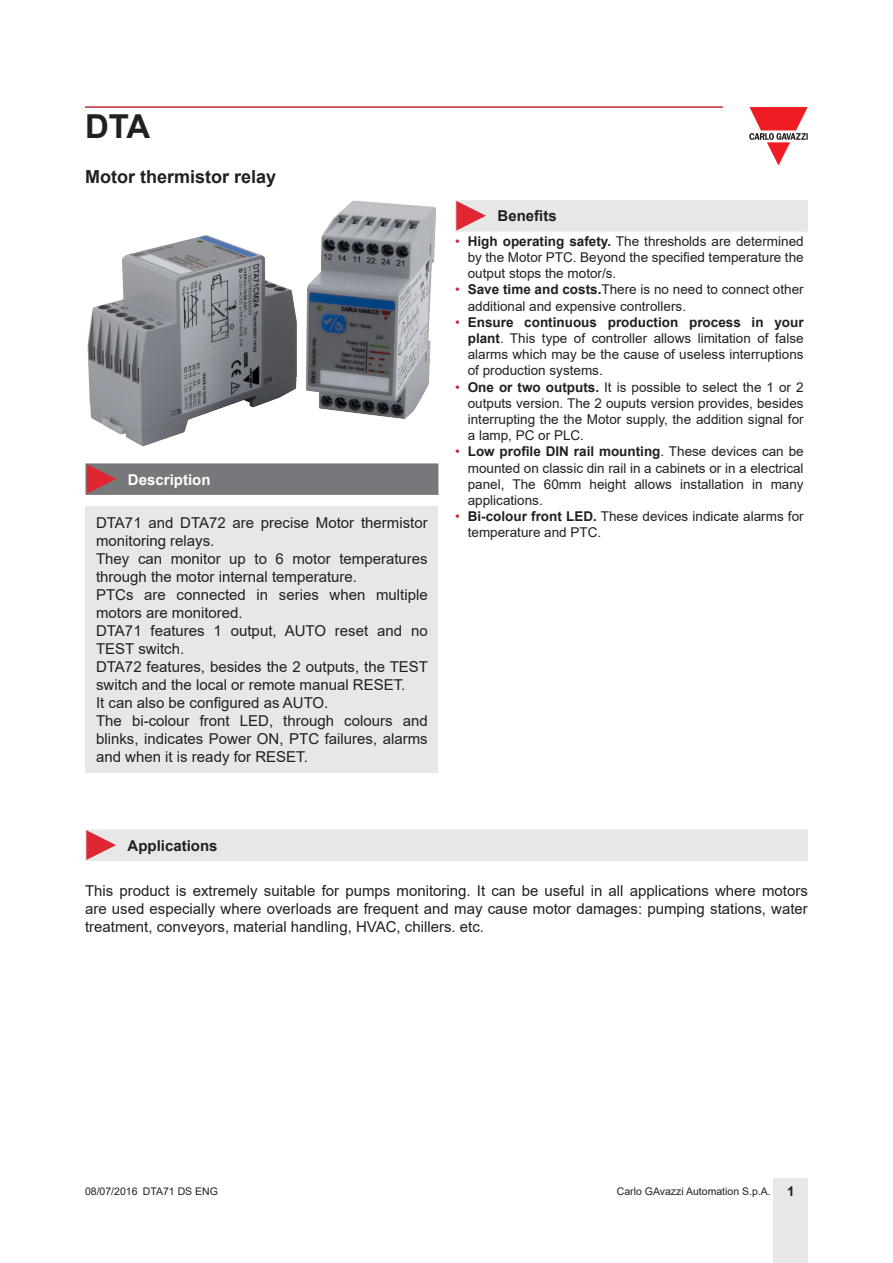
<style>
.page{position:relative;width:893px;height:1263px;background:#fff}
.page>*{position:absolute;margin:0;border:0;box-sizing:border-box;transform-origin:0 0}
.t1{font:700 33px "Arial";color:#231f20}
.t2{font:700 18px "Arial";color:#231f20}
.t3{font:15px/18px "Arial";color:#231f20}
.t4{font:700 15px "Arial";color:#231f20}
.t5{font:700 15px "Arial";color:#fff}
.t6{font:13.5px/16.2px "Arial";color:#231f20;text-align:justify}
.t7{font:10.5px "Arial";color:#231f20}
.s1{color:#c42633}
.s2{font-weight:700}
.s3{font-weight:700;font-size:13.5px}
</style>
<div class="page">
<hr style="left:85px;top:106px;width:638px;height:2px;background:#c42633">
<div style="left:774px;top:1178px;width:34px;height:85px;background:#e7e7e8"></div>
<svg style="left:749px;top:107px;width:59px;height:59px"></svg>
<div style="left:85px;top:507px;width:353px;height:266px;background:#e7e7e8"></div>
<img style="left:88px;top:201px;width:348px;height:245px">
<svg style="left:85px;top:463px;width:353px;height:32px;background:#7d777a"></svg>
<div style="left:455px;top:200px;width:353px;height:32px;background:#e7e7e8"></div>
<div style="left:85px;top:829px;width:723px;height:32px;background:#e7e7e8"></div>
<h1 class="t1" style="left:85px;top:114px;width:67px">DTA</h1>
<h2 class="t2" style="left:85px;top:170px;width:193px">Motor thermistor relay</h2>
<p class="t5" style="left:128px;top:474px;width:84px">Description</p>
<p class="t3" style="left:96px;top:515px;width:333px">DTA71 and DTA72 are precise Motor thermistor monitoring relays.<br>They can monitor up to 6 motor temperatures through the motor internal temperature.<br>PTCs are connected in series when multiple motors are monitored.<br>DTA71 features 1 output, AUTO reset and no TEST switch.<br>DTA72 features, besides the 2 outputs, the TEST switch and the local or remote manual RESET.<br>It can also be configured as AUTO.<br>The bi-colour front LED, through colours and blinks, indicates Power ON, PTC failures, alarms and when it is ready for RESET.</p>
<p class="t4" style="left:497px;top:206px;width:61px">Benefits</p>
<p class="t6" style="left:468px;top:234px;width:337px;text-indent:-13px"><span class="s1">•</span> <span class="s2">High operating safety.</span> The thresholds are determined by the Motor PTC. Beyond the specified temperature the output stops the motor/s.</p>
<p class="t6" style="left:468px;top:283px;width:337px;text-indent:-13px"><span class="s1">•</span> <span class="s2">Save time and costs.</span>There is no need to connect other additional and expensive controllers.</p>
<p class="t6" style="left:468px;top:315px;width:337px;text-indent:-13px"><span class="s1">•</span> <span class="s2">Ensure continuous production process in your plant</span>. This type of controller allows limitation of false alarms which may be the cause of useless interruptions of production systems.</p>
<p class="t6" style="left:468px;top:380px;width:337px;text-indent:-13px"><span class="s1">•</span> <span class="s2">One or two outputs.</span> It is possible to select the 1 or 2 outputs version. The 2 ouputs version provides, besides interrupting the the Motor supply, the addition signal for a lamp, PC or PLC.</p>
<p class="t6" style="left:468px;top:445px;width:337px;text-indent:-13px"><span class="s1">•</span> <span class="s2">Low profile DIN rail mounting</span>. These devices can be mounted on classic din rail in a cabinets or in a electrical panel, The 60mm height allows installation in many applications.</p>
<p class="t6" style="left:468px;top:510px;width:337px;text-indent:-13px"><span class="s1">•</span> <span class="s2">Bi-colour front LED.</span> These devices indicate alarms for temperature and PTC.</p>
<p class="t4" style="left:128px;top:840px;width:92px">Applications</p>
<p class="t3" style="left:85px;top:883px;width:724px;text-align:justify">This product is extremely suitable for pumps monitoring. It can be useful in all applications where motors are used especially where overloads are frequent and may cause motor damages: pumping stations, water treatment, conveyors, material handling, HVAC, chillers. etc.</p>
<p class="t7" style="left:85px;top:1187px;width:134px">08/07/2016 DTA71 DS ENG</p>
<p class="t7" style="left:617px;top:1187px;width:179px">Carlo GAvazzi Automation S.p.A. <span class="s3">1</span></p>
</div>
